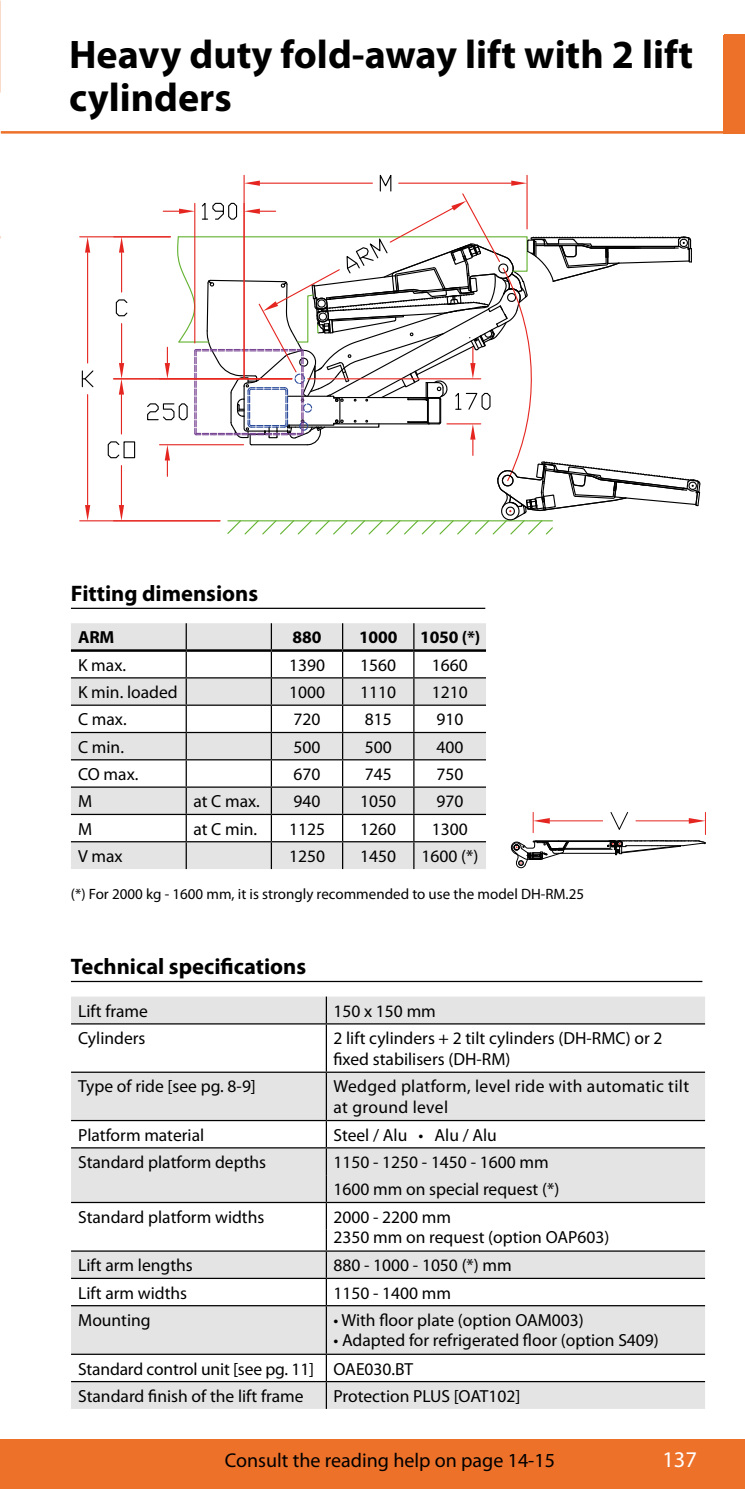
<style>
.page{position:relative;width:745px;height:1489px;background:#fff}
.page>*{position:absolute;margin:0;border:0;box-sizing:border-box;transform-origin:0 0}
.t1{font:700 40px/42.5px "Myriad Pro";color:#000}
.t2{font:700 22.5px "Myriad Pro";color:#000}
.t3{font:22.5px "Myriad Pro";color:#fff}
.t4{font:20px "Myriad Pro";color:#000}
.t5{font:17.5px/27.8px "Myriad Pro";color:#000}
.t6{font:17.5px/21px "Myriad Pro";letter-spacing:.02em;color:#000}
.t7{font:700 17.5px "Myriad Pro";letter-spacing:-.01em;color:#000}
.t8{font:15px "Myriad Pro";color:#000}
</style>
<div class="page">
<div style="left:0;top:1439px;width:744px;height:49px;background:#ee712a"></div>
<hr style="left:113px;top:378px;width:179px;height:1px;background:#e52620">
<hr style="left:121px;top:394px;width:1px;height:40px;background:#e52620">
<hr style="left:121px;top:465px;width:1px;height:40px;background:#e52620">
<svg style="left:119px;top:505px;width:5px;height:15px"></svg>
<svg style="left:107px;top:441px;width:13px;height:18px"></svg>
<div style="left:123px;top:441px;width:12px;height:17px;border:1px solid #000"></div>
<hr style="left:121px;top:323px;width:1px;height:40px;background:#e52620">
<hr style="left:121px;top:252px;width:1px;height:40px;background:#e52620">
<svg style="left:119px;top:363px;width:5px;height:31px"></svg>
<svg style="left:119px;top:237px;width:5px;height:15px"></svg>
<svg style="left:115px;top:299px;width:13px;height:18px"></svg>
<hr style="left:80px;top:236px;width:90px;height:1px;background:#e52620">
<hr style="left:80px;top:520px;width:140px;height:1px;background:#e52620">
<hr style="left:87px;top:252px;width:1px;height:111px;background:#e52620">
<hr style="left:87px;top:394px;width:1px;height:111px;background:#e52620">
<svg style="left:85px;top:237px;width:5px;height:15px"></svg>
<svg style="left:85px;top:505px;width:5px;height:16px"></svg>
<svg style="left:81px;top:370px;width:13px;height:18px"></svg>
<svg style="left:146px;top:174px;width:554px;height:361px"></svg>
<hr style="left:558px;top:840px;width:56px;height:1px;background:#000">
<hr style="left:561px;top:841px;width:48px;height:1px;background:#000">
<hr style="left:558px;top:852px;width:57px;height:1px;background:#000">
<hr style="left:558px;top:848px;width:53px;height:1px;background:#000">
<hr style="left:558px;top:847px;width:51px;height:1px;background:#000">
<svg style="left:510px;top:840px;width:59px;height:29px"></svg>
<hr style="left:549px;top:820px;width:53px;height:1px;background:#e52620">
<svg style="left:532px;top:812px;width:17px;height:20px"></svg>
<svg style="left:606px;top:812px;width:99px;height:43px"></svg>
<hr style="left:1px;top:131px;width:743px;height:3px;background:#ee712a">
<div style="left:723px;top:35px;width:21px;height:98px;background:#ee712a"></div>
<hr style="left:71px;top:607px;width:414px;height:2px;background:#000">
<svg style="left:71px;top:623px;width:414px;height:246px"></svg>
<hr style="left:71px;top:649px;width:115px;height:2px;background:#000">
<hr style="left:186px;top:649px;width:85px;height:2px;background:#000">
<hr style="left:271px;top:649px;width:71px;height:2px;background:#000">
<hr style="left:342px;top:649px;width:71px;height:2px;background:#000">
<hr style="left:413px;top:649px;width:72px;height:2px;background:#000">
<hr style="left:71px;top:980px;width:631px;height:2px;background:#000">
<div style="left:71px;top:996px;width:633px;height:412px;background:#e4e4e4"></div>
<svg style="left:71px;top:1024px;width:633px;height:356px;fill:#e4e4e4"></svg>
<hr style="left:325px;top:996px;width:2px;height:27px;background:#000">
<hr style="left:71px;top:1023px;width:255px;height:1px;background:#000">
<hr style="left:326px;top:1023px;width:378px;height:1px;background:#000">
<hr style="left:325px;top:1024px;width:2px;height:47px;background:#000">
<hr style="left:71px;top:1071px;width:255px;height:1px;background:#000">
<hr style="left:326px;top:1071px;width:378px;height:1px;background:#000">
<hr style="left:325px;top:1072px;width:2px;height:47px;background:#000">
<hr style="left:71px;top:1119px;width:255px;height:2px;background:#000">
<hr style="left:326px;top:1119px;width:378px;height:2px;background:#000">
<hr style="left:325px;top:1121px;width:2px;height:26px;background:#000">
<hr style="left:71px;top:1147px;width:255px;height:1px;background:#000">
<hr style="left:326px;top:1147px;width:378px;height:1px;background:#000">
<hr style="left:325px;top:1148px;width:2px;height:27px;background:#000">
<hr style="left:325px;top:1202px;width:2px;height:27px;background:#000">
<hr style="left:325px;top:1229px;width:2px;height:21px;background:#000">
<hr style="left:71px;top:1250px;width:255px;height:1px;background:#000">
<hr style="left:326px;top:1250px;width:378px;height:1px;background:#000">
<hr style="left:325px;top:1251px;width:2px;height:26px;background:#000">
<hr style="left:71px;top:1277px;width:255px;height:1px;background:#000">
<hr style="left:326px;top:1277px;width:378px;height:1px;background:#000">
<hr style="left:325px;top:1278px;width:2px;height:26px;background:#000">
<hr style="left:325px;top:1354px;width:2px;height:26px;background:#000">
<hr style="left:325px;top:1381px;width:2px;height:27px;background:#000">
<hr style="left:71px;top:1201px;width:255px;height:1px;background:#000">
<hr style="left:326px;top:1201px;width:378px;height:1px;background:#000">
<hr style="left:325px;top:1175px;width:2px;height:26px;background:#000">
<hr style="left:325px;top:1306px;width:2px;height:26px;background:#000">
<hr style="left:325px;top:1332px;width:2px;height:21px;background:#000">
<hr style="left:71px;top:1353px;width:255px;height:1px;background:#000">
<hr style="left:326px;top:1353px;width:378px;height:1px;background:#000">
<hr style="left:71px;top:1304px;width:255px;height:2px;background:#000">
<hr style="left:326px;top:1304px;width:378px;height:2px;background:#000">
<hr style="left:71px;top:1380px;width:255px;height:1px;background:#000">
<hr style="left:326px;top:1380px;width:378px;height:1px;background:#000">
<h1 class="t1" style="left:69px;top:32px;width:625px">Heavy duty fold-away lift with 2 lift cylinders</h1>
<p class="t2" style="left:71px;top:578px;width:188px">Fitting dimensions</p>
<p class="t7" style="left:78px;top:626px;width:38px">ARM</p>
<p class="t7" style="left:292px;top:626px;width:30px">880</p>
<p class="t7" style="left:359px;top:626px;width:40px">1000</p>
<p class="t7" style="left:420px;top:626px;width:62px">1050 (*)</p>
<p class="t5" style="left:78px;top:650px;width:49px">K max.</p>
<p class="t5" style="left:289px;top:650px;width:37px">1390</p>
<p class="t5" style="left:360px;top:650px;width:37px">1560</p>
<p class="t5" style="left:431px;top:650px;width:37px">1660</p>
<p class="t5" style="left:78px;top:678px;width:101px">K min. loaded</p>
<p class="t5" style="left:289px;top:678px;width:37px">1000</p>
<p class="t5" style="left:360px;top:678px;width:37px">1110</p>
<p class="t5" style="left:431px;top:678px;width:37px">1210</p>
<p class="t5" style="left:78px;top:705px;width:50px">C max.</p>
<p class="t5" style="left:293px;top:705px;width:28px">720</p>
<p class="t5" style="left:364px;top:705px;width:28px">815</p>
<p class="t5" style="left:436px;top:705px;width:28px">910</p>
<p class="t5" style="left:78px;top:732px;width:47px">C min.</p>
<p class="t5" style="left:293px;top:732px;width:28px">500</p>
<p class="t5" style="left:364px;top:732px;width:28px">500</p>
<p class="t5" style="left:436px;top:732px;width:28px">400</p>
<p class="t5" style="left:78px;top:760px;width:62px">CO max.</p>
<p class="t5" style="left:293px;top:760px;width:28px">670</p>
<p class="t5" style="left:364px;top:760px;width:28px">745</p>
<p class="t5" style="left:436px;top:760px;width:28px">750</p>
<p class="t5" style="left:78px;top:787px;width:16px">M</p>
<p class="t5" style="left:193px;top:787px;width:68px">at C max.</p>
<p class="t5" style="left:293px;top:787px;width:28px">940</p>
<p class="t5" style="left:360px;top:787px;width:37px">1050</p>
<p class="t5" style="left:436px;top:787px;width:28px">970</p>
<p class="t5" style="left:78px;top:814px;width:16px">M</p>
<p class="t5" style="left:193px;top:814px;width:65px">at C min.</p>
<p class="t5" style="left:289px;top:814px;width:37px">1125</p>
<p class="t5" style="left:360px;top:814px;width:37px">1260</p>
<p class="t5" style="left:431px;top:814px;width:37px">1300</p>
<p class="t5" style="left:78px;top:842px;width:46px">V max</p>
<p class="t5" style="left:289px;top:842px;width:37px">1250</p>
<p class="t5" style="left:360px;top:842px;width:37px">1450</p>
<p class="t5" style="left:421px;top:842px;width:58px">1600 (*)</p>
<p class="t8" style="left:71px;top:885px;width:514px">(*) For 2000 kg - 1600 mm, it is strongly recommended to use the model DH-RM.25</p>
<p class="t2" style="left:71px;top:951px;width:236px">Technical specifications</p>
<p class="t5" style="left:78px;top:996px;width:71px">Lift frame</p>
<p class="t5" style="left:333px;top:996px;width:104px">150 x 150 mm</p>
<p class="t5" style="left:78px;top:1024px;width:69px">Cylinders</p>
<p class="t5" style="left:333px;top:1027px;width:330px;line-height:21px">2 lift cylinders + 2 tilt cylinders (DH-RMC) or 2 fixed stabilisers (DH-RM)</p>
<p class="t5" style="left:78px;top:1072px;width:179px">Type of ride [see pg. 8-9]</p>
<p class="t6" style="left:333px;top:1075px;width:357px">Wedged platform, level ride with automatic tilt at ground level</p>
<p class="t5" style="left:78px;top:1120px;width:127px">Platform material</p>
<p class="t5" style="left:333px;top:1120px;width:165px">Steel / Alu • Alu / Alu</p>
<p class="t5" style="left:78px;top:1147px;width:189px">Standard platform depths</p>
<p class="t5" style="left:333px;top:1148px;width:227px">1150 - 1250 - 1450 - 1600 mm<br>1600 mm on special request (*)</p>
<p class="t5" style="left:78px;top:1202px;width:188px">Standard platform widths</p>
<p class="t5" style="left:333px;top:1206px;width:277px;line-height:20.2px">2000 - 2200 mm<br>2350 mm on request (option OAP603)</p>
<p class="t5" style="left:78px;top:1251px;width:116px">Lift arm lengths</p>
<p class="t5" style="left:333px;top:1251px;width:180px">880 - 1000 - 1050 (*) mm</p>
<p class="t5" style="left:78px;top:1278px;width:110px">Lift arm widths</p>
<p class="t5" style="left:333px;top:1278px;width:119px">1150 - 1400 mm</p>
<p class="t5" style="left:78px;top:1305px;width:74px">Mounting</p>
<p class="t5" style="left:333px;top:1305px;width:252px">• With floor plate (option OAM003)</p>
<p class="t5" style="left:78px;top:1325px;width:582px;text-indent:255px">• Adapted for refrigerated floor (option S409)<br>Standard control unit [see pg. 11] OAE030.BT<br>Standard finish of the lift frame</p>
<p class="t5" style="left:333px;top:1381px;width:188px">Protection PLUS [OAT102]</p>
<p class="t4" style="left:224px;top:1447px;width:331px">Consult the reading help on page 14-15</p>
<p class="t3" style="left:662px;top:1445px;width:36px">137</p>
</div>
